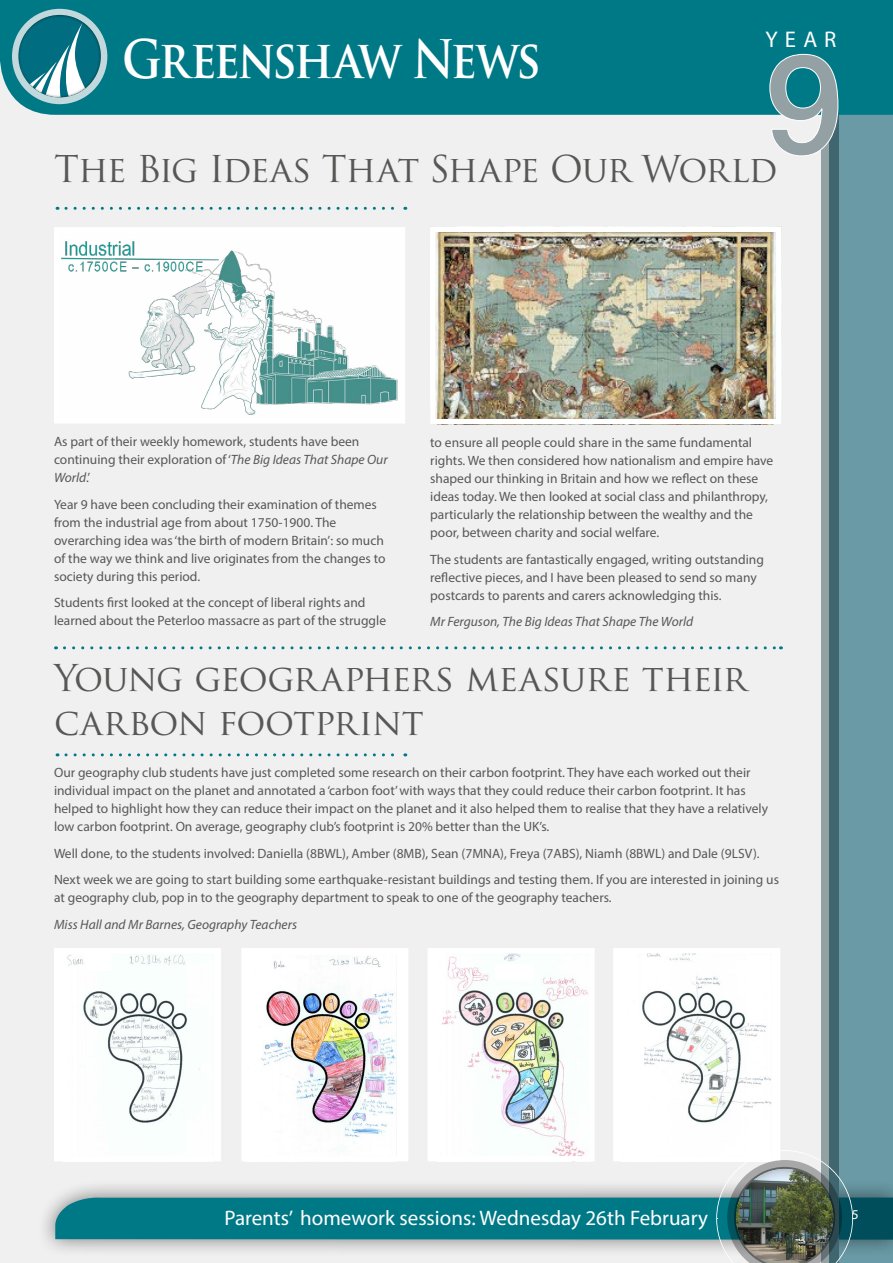
<style>
.page{position:relative;width:893px;height:1263px;background:#f0f0f1}
.page>*{position:absolute;margin:0;border:0;box-sizing:border-box;transform-origin:0 0}
.t1{font:700 51.75px "Trajan Pro";letter-spacing:-.055em;color:#fff;scale:.87 1}
.t2{font:36px/43.2px "Trajan Pro";letter-spacing:-.03em;color:#575756}
.t3{font:22.8px "Myriad Pro";color:#fff}
.t4{font:21px "Myriad Pro";color:#fff}
.t5{font:13.5px/18px "Myriad Pro";color:#575756}
.t6{font:italic 13.5px "Myriad Pro";color:#575756}
.t7{font:13.5px "Myriad Pro";color:#fff}
.s1{font-style:italic}
</style>
<div class="page">
<div style="left:37px;top:1178px;width:856px;height:80px;background:#000;opacity:.5"></div>
<div style="left:822px;top:6px;width:17px;height:1257px;background:#93a1a4"></div>
<svg style="left:829px;top:115px;width:64px;height:1035px;background:#5f8d98"></svg>
<div style="left:0;top:0;width:893px;height:115px;background:#007987"></div>
<div style="left:12px;top:9px;width:95px;height:95px;background:#c1d9dd;border-radius:50%"></div>
<div style="left:6px;top:3px;width:108px;height:95px;background:#000;opacity:.75"></div>
<svg style="left:769px;top:54px;width:69px;height:102px"></svg>
<svg style="left:66px;top:207px;width:340px;height:3px"></svg>
<svg style="left:64px;top:646px;width:717px;height:3px"></svg>
<img style="left:436px;top:233px;width:339px;height:185px">
<div style="left:430px;top:227px;width:351px;height:197px;border:5px solid #fff"></div>
<img style="left:60px;top:233px;width:339px;height:184px">
<div style="left:54px;top:227px;width:351px;height:196px;border:5px solid #fff"></div>
<svg style="left:66px;top:753px;width:340px;height:3px"></svg>
<div style="left:57px;top:950px;width:161px;height:209px;background:#fff"></div>
<img style="left:67px;top:955px;width:133px;height:169px">
<div style="left:54px;top:948px;width:167px;height:213px;border:5px solid #fff"></div>
<div style="left:244px;top:950px;width:162px;height:209px;background:#fff"></div>
<img style="left:261px;top:956px;width:136px;height:185px">
<div style="left:241px;top:948px;width:167px;height:213px;border:5px solid #fff"></div>
<div style="left:616px;top:950px;width:162px;height:209px;background:#fff"></div>
<img style="left:642px;top:954px;width:130px;height:169px">
<div style="left:613px;top:948px;width:167px;height:213px;border:5px solid #fff"></div>
<img style="left:437px;top:954px;width:152px;height:196px">
<div style="left:428px;top:948px;width:167px;height:213px;border:5px solid #fff"></div>
<svg style="left:55px;top:1150px;width:838px;height:113px"></svg>
<div style="left:722px;top:1158px;width:123px;height:105px;background:#000;opacity:.4"></div>
<h1 class="t1" style="left:122px;top:27px;width:483px">Greenshaw News</h1>
<h3 class="t3" style="left:765px;top:25px;width:73px">YEAR</h3>
<h2 class="t2" style="left:54px;top:147px;width:725px">The Big Ideas That Shape Our World</h2>
<p class="t5" style="left:54px;top:433px;width:335px">As part of their weekly homework, students have been continuing their exploration of ‘<span class="s1">The Big Ideas That Shape Our<br>World</span>.’</p>
<p class="t5" style="left:54px;top:495px;width:333px">Year 9 have been concluding their examination of themes from the industrial age from about 1750-1900. The overarching idea was ‘the birth of modern Britain’: so much of the way we think and live originates from the changes to society during this period.</p>
<p class="t5" style="left:54px;top:594px;width:334px">Students first looked at the concept of liberal rights and learned about the Peterloo massacre as part of the struggle</p>
<p class="t5" style="left:430px;top:433px;width:345px">to ensure all people could share in the same fundamental rights. We then considered how nationalism and empire have shaped our thinking in Britain and how we reflect on these ideas today. We then looked at social class and philanthropy, particularly the relationship between the wealthy and the poor, between charity and social welfare.</p>
<p class="t5" style="left:430px;top:550px;width:335px">The students are fantastically engaged, writing outstanding reflective pieces, and I have been pleased to send so many postcards to parents and carers acknowledging this.</p>
<p class="t6" style="left:430px;top:613px;width:264px">Mr Ferguson, The Big Ideas That Shape The World</p>
<h2 class="t2" style="left:54px;top:656px;width:695px">Young geographers measure their carbon footprint</h2>
<p class="t5" style="left:54px;top:763px;width:716px">Our geography club students have just completed some research on their carbon footprint. They have each worked out their individual impact on the planet and annotated a ‘carbon foot’ with ways that they could reduce their carbon footprint. It has helped to highlight how they can reduce their impact on the planet and it also helped them to realise that they have a relatively low carbon footprint. On average, geography club’s footprint is 20% better than the UK’s.</p>
<p class="t5" style="left:54px;top:840px;width:726px;line-height:26.5px">Well done, to the students involved: Daniella (8BWL), Amber (8MB), Sean (7MNA), Freya (7ABS), Niamh (8BWL) and Dale (9LSV).<br>Next week we are going to start building some earthquake-resistant buildings and testing them. If you are interested in joining us</p>
<p class="t5" style="left:54px;top:888px;width:559px">at geography club, pop in to the geography department to speak to one of the geography teachers.</p>
<p class="t6" style="left:54px;top:916px;width:245px">Miss Hall and Mr Barnes, Geography Teachers</p>
<h3 class="t4" style="left:224px;top:1205px;width:485px">Parents’ homework sessions: Wednesday 26th February</h3>
<p class="t7" style="left:852px;top:1206px;width:8px">5</p>
</div>
